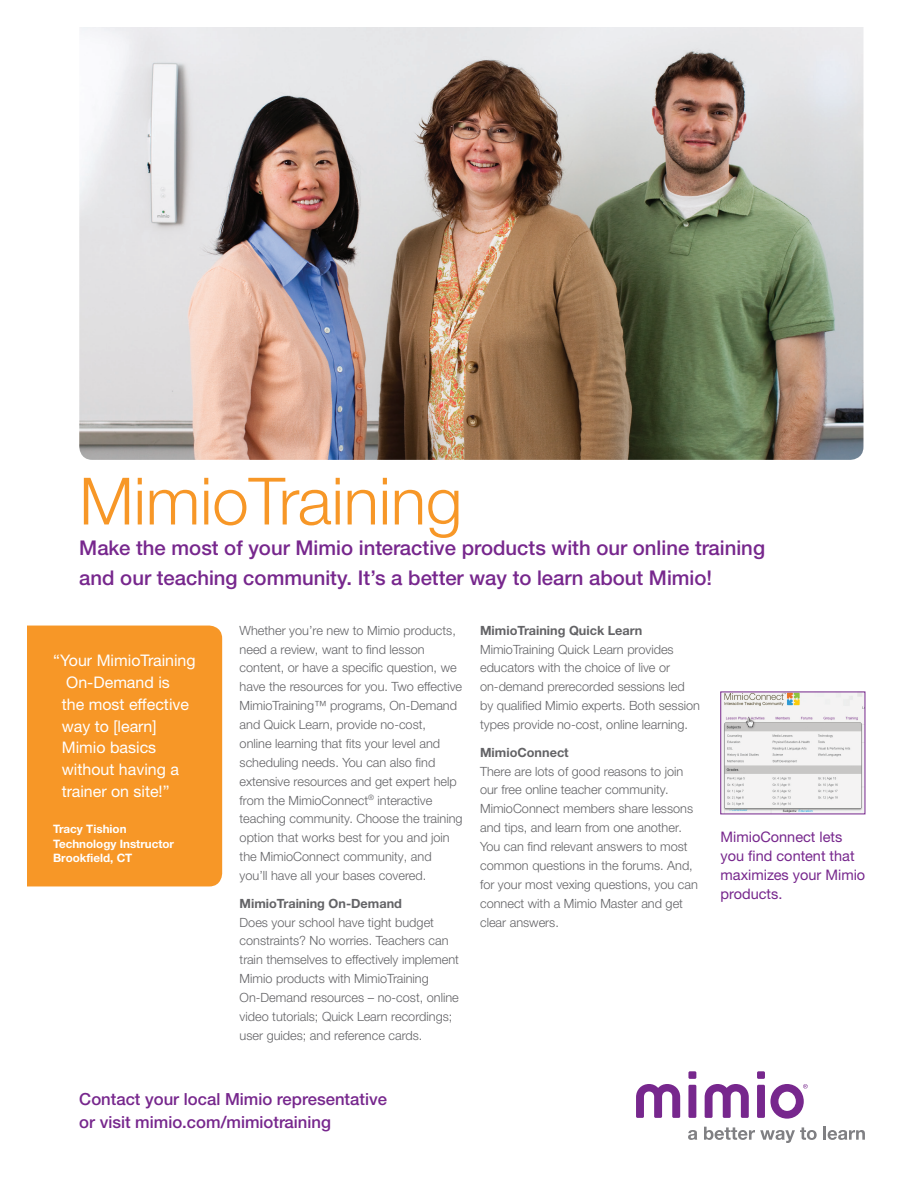
<style>
.page{position:relative;width:918px;height:1188px;background:#fff}
.page>*{position:absolute;margin:0;border:0;box-sizing:border-box;transform-origin:0 0}
.t1{font:300 65.4px "Helvetica Neue LTW1 G";color:#f79727}
.t2{font:500 20.4px/30.5px "Helvetica Neue LTW1 G";color:#77278d}
.t3{font:500 16.65px/23.2px "Helvetica Neue LTW1 G";color:#77278d}
.t4{font:15.9px/21.8px "Helvetica Neue LTW1 G";color:#fff}
.t5{font:14.55px/18.9px "Helvetica Neue LTW1 G";color:#77278d}
.t6{font:300 12.75px/18.9px "Helvetica Neue LTW1 G";color:#636366}
.t7{font:700 12.75px "Helvetica Neue LTW1 G";color:#636366}
.t8{font:700 11.55px/14.5px "Helvetica Neue LTW1 G";color:#fff}
</style>
<div class="page">
<img style="left:79px;top:27px;width:784px;height:433px">
<svg style="left:636px;top:1084px;width:44px;height:34px"></svg>
<div style="left:688px;top:1085px;width:8px;height:33px;background:#77278d"></div>
<svg style="left:705px;top:1084px;width:44px;height:34px"></svg>
<div style="left:757px;top:1085px;width:8px;height:33px;background:#77278d"></div>
<div style="left:688px;top:1071px;width:8px;height:8px;background:#77278d"></div>
<div style="left:757px;top:1071px;width:8px;height:8px;background:#77278d"></div>
<svg style="left:688px;top:1130px;width:9px;height:10px"></svg>
<svg style="left:704px;top:1127px;width:113px;height:16px"></svg>
<svg style="left:823px;top:1127px;width:42px;height:13px"></svg>
<svg style="left:770px;top:1084px;width:38px;height:35px"></svg>
<div style="left:27px;top:626px;width:195px;height:260px;background:#f79727"></div>
<img style="left:723px;top:694px;width:140px;height:118px">
<h1 class="t1" style="left:79px;top:461px;width:385px">MimioTraining</h1>
<h2 class="t2" style="left:79px;top:533px;width:687px">Make the most of your Mimio interactive products with our online training and our teaching community. It’s a better way to learn about Mimio!</h2>
<p class="t6" style="left:240px;top:621px;width:225px">Whether you’re new to Mimio products, need a review, want to find lesson content, or have a specific question, we have the resources for you. Two effective MimioTraining™ programs, On-Demand and Quick Learn, provide no-cost,<br>online learning that fits your level and scheduling needs. You can also find extensive resources and get expert help from the MimioConnect<sup>®</sup> interactive teaching community. Choose the training option that works best for you and join the MimioConnect community, and you’ll have all your bases covered.</p>
<p class="t7" style="left:240px;top:895px;width:164px">MimioTraining On-Demand</p>
<p class="t6" style="left:240px;top:912px;width:221px">Does your school have tight budget constraints? No worries. Teachers can train themselves to effectively implement Mimio products with MimioTraining On-Demand resources – no-cost, online video tutorials; Quick Learn recordings; user guides; and reference cards.</p>
<p class="t7" style="left:480px;top:622px;width:164px">MimioTraining Quick Learn</p>
<p class="t6" style="left:480px;top:639px;width:221px">MimioTraining Quick Learn provides educators with the choice of live or on-demand prerecorded sessions led by qualified Mimio experts. Both session types provide no-cost, online learning.</p>
<p class="t7" style="left:480px;top:744px;width:90px">MimioConnect</p>
<p class="t6" style="left:480px;top:761px;width:219px">There are lots of good reasons to join our free online teacher community.<br>MimioConnect members share lessons and tips, and learn from one another.<br>You can find relevant answers to most common questions in the forums. And, for your most vexing questions, you can connect with a Mimio Master and get clear answers.</p>
<p class="t4" style="left:62px;top:650px;width:135px;text-indent:-9px">“Your MimioTraining<br>On-Demand is<br>the most effective way to [learn]<br>Mimio basics without having a trainer on site!”</p>
<p class="t8" style="left:53px;top:822px;width:122px">Tracy Tishion<br>Technology Instructor<br>Brookfield, CT</p>
<p class="t5" style="left:721px;top:828px;width:146px">MimioConnect lets you find content that maximizes your Mimio products.</p>
<h3 class="t3" style="left:79px;top:1088px;width:309px">Contact your local Mimio representative or visit mimio.com/mimiotraining</h3>
</div>
